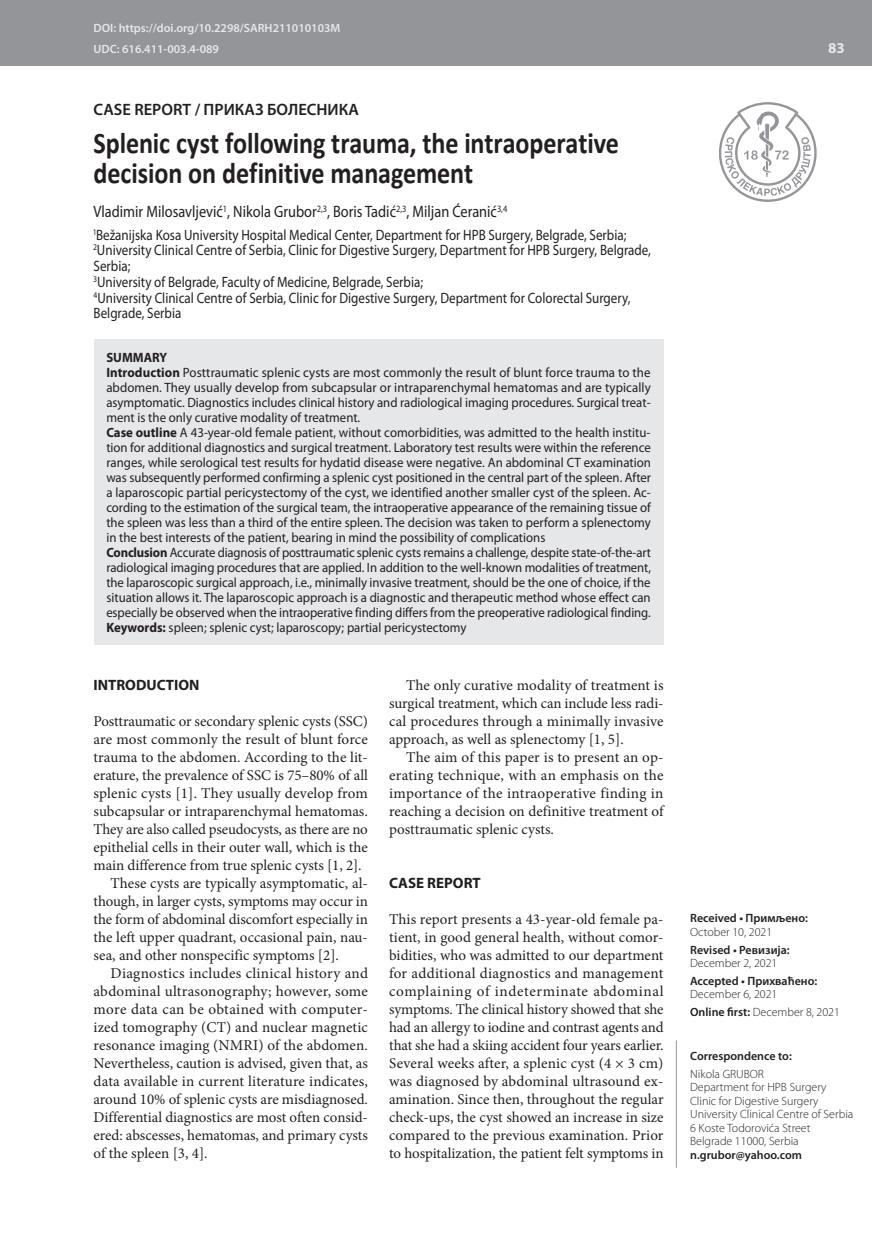
<style>
.page{position:relative;width:872px;height:1234px;background:#fff}
.page>*{position:absolute;margin:0;border:0;box-sizing:border-box;transform-origin:0 0}
.t1{font:700 30px/30px "Calibri";letter-spacing:-.005em;color:#231f20;scale:.87 1}
.t2{font:16.5px "Myriad Pro";color:#231f20;scale:.87 1}
.t3{font:600 16.5px "Myriad Pro";color:#231f20}
.t4{font:15px/18px "Minion Pro";color:#231f20;text-align:justify}
.t5{font:15px/15.8px "Myriad Pro";color:#231f20;scale:.87 1}
.t6{font:15px "Minion Pro";letter-spacing:.02em;color:#231f20}
.t7{font:700 15px "Myriad Pro";color:#231f20}
.t8{font:700 15px "Myriad Pro";color:#e6e7e9}
.t9{font:13.5px/15px "Myriad Pro";color:#231f20;scale:.96 1}
.t10{font:300 12px/13.5px "Myriad Pro";color:#231f20}
.t11{font:600 12px "Myriad Pro";color:#231f20}
.t12{font:600 12px/21.3px "Myriad Pro";color:#e6e7e9}
.s1{font-weight:700}
.s2{font-weight:600}
</style>
<div class="page">
<div style="left:0;top:0;width:872px;height:66px;background:#939598"></div>
<svg style="left:719px;top:102px;width:98px;height:100px"></svg>
<hr style="left:676px;top:1040px;width:1px;height:127px;background:#939598">
<div style="left:94px;top:339px;width:569px;height:305px;background:#e6e7e9"></div>
<p class="t12" style="left:94px;top:17px;width:248px">DOI: https://doi.org/10.2298/SARH211010103M<br>UDC: 616.411-003.4-089</p>
<p class="t3" style="left:94px;top:98px;width:267px">CASE REPORT / ПРИКАЗ БОЛЕСНИКА</p>
<h1 class="t1" style="left:94px;top:128px;width:605px">Splenic cyst following trauma, the intraoperative decision on definitive management</h1>
<p class="t2" style="left:94px;top:202px;width:477px">Vladimir Milosavljević<sup>1</sup>, Nikola Grubor<sup>2,3</sup>, Boris Tadić<sup>2,3</sup>, Miljan Ćeranić<sup>3,4</sup></p>
<p class="t5" style="left:94px;top:226px;width:642px"><sup>1</sup>Bežanijska Kosa University Hospital Medical Center, Department for HPB Surgery, Belgrade, Serbia; <sup>2</sup>University Clinical Centre of Serbia, Clinic for Digestive Surgery, Department for HPB Surgery, Belgrade, Serbia;<br><sup>3</sup>University of Belgrade, Faculty of Medicine, Belgrade, Serbia;<br><sup>4</sup>University Clinical Centre of Serbia, Clinic for Digestive Surgery, Department for Colorectal Surgery, Belgrade, Serbia</p>
<p class="t9" style="left:106px;top:349px;width:569px"><span class="s1">SUMMARY<br>Introduction</span> Posttraumatic splenic cysts are most commonly the result of blunt force trauma to the abdomen. They usually develop from subcapsular or intraparenchymal hematomas and are typically asymptomatic. Diagnostics includes clinical history and radiological imaging procedures. Surgical treat&shy;ment is the only curative modality of treatment.<br><span class="s1">Case outline</span> A 43-year-old female patient, without comorbidities, was admitted to the health institu&shy;tion for additional diagnostics and surgical treatment. Laboratory test results were within the reference ranges, while serological test results for hydatid disease were negative. An abdominal CT examination was subsequently performed confirming a splenic cyst positioned in the central part of the spleen. After a laparoscopic partial pericystectomy of the cyst, we identified another smaller cyst of the spleen. Ac&shy;cording to the estimation of the surgical team, the intraoperative appearance of the remaining tissue of the spleen was less than a third of the entire spleen. The decision was taken to perform a splenectomy in the best interests of the patient, bearing in mind the possibility of complications<br><span class="s1">Conclusion</span> Accurate diagnosis of posttraumatic splenic cysts remains a challenge, despite state-of-the-art radiological imaging procedures that are applied. In addition to the well-known modalities of treatment, the laparoscopic surgical approach, i.e., minimally invasive treatment, should be the one of choice, if the situation allows it. The laparoscopic approach is a diagnostic and therapeutic method whose effect can especially be observed when the intraoperative finding differs from the preoperative radiological finding.<br><span class="s1">Keywords:</span> spleen; splenic cyst; laparoscopy; partial pericystectomy</p>
<p class="t7" style="left:94px;top:675px;width:107px">INTRODUCTION</p>
<p class="t4" style="left:94px;top:712px;width:276px">Posttraumatic or secondary splenic cysts (SSC)</p>
<p class="t4" style="left:94px;top:730px;width:276px">are most commonly the result of blunt force</p>
<p class="t4" style="left:94px;top:748px;width:276px">trauma to the abdomen. According to the lit-</p>
<p class="t4" style="left:94px;top:766px;width:276px">erature, the prevalence of SSC is 75–80% of all</p>
<p class="t4" style="left:94px;top:784px;width:276px">splenic cysts [1]. They usually develop from</p>
<p class="t4" style="left:94px;top:802px;width:276px">subcapsular or intraparenchymal hematomas.</p>
<p class="t4" style="left:94px;top:820px;width:276px">They are also called pseudocysts, as there are no</p>
<p class="t4" style="left:94px;top:838px;width:276px">epithelial cells in their outer wall, which is the</p>
<p class="t4" style="left:94px;top:856px;width:270px">main difference from true splenic cysts [1, 2].</p>
<p class="t4" style="left:111px;top:874px;width:259px">These cysts are typically asymptomatic, al-</p>
<p class="t4" style="left:94px;top:892px;width:276px">though, in larger cysts, symptoms may occur in</p>
<p class="t4" style="left:94px;top:910px;width:276px">the form of abdominal discomfort especially in</p>
<p class="t4" style="left:94px;top:928px;width:276px">the left upper quadrant, occasional pain, nau-</p>
<p class="t4" style="left:94px;top:946px;width:247px">sea, and other nonspecific symptoms [2].</p>
<p class="t6" style="left:111px;top:963px;width:259px">Diagnostics includes clinical history and</p>
<p class="t4" style="left:94px;top:982px;width:276px">abdominal ultrasonography; however, some</p>
<p class="t6" style="left:94px;top:999px;width:276px">more data can be obtained with computer-</p>
<p class="t4" style="left:94px;top:1018px;width:276px">ized tomography (CT) and nuclear magnetic</p>
<p class="t4" style="left:94px;top:1036px;width:276px">resonance imaging (NMRI) of the abdomen.</p>
<p class="t4" style="left:94px;top:1054px;width:276px">Nevertheless, caution is advised, given that, as</p>
<p class="t4" style="left:94px;top:1072px;width:276px">data available in current literature indicates,</p>
<p class="t4" style="left:94px;top:1090px;width:276px">around 10% of splenic cysts are misdiagnosed.</p>
<p class="t4" style="left:94px;top:1108px;width:276px">Differential diagnostics are most often consid-</p>
<p class="t4" style="left:94px;top:1126px;width:276px">ered: abscesses, hematomas, and primary cysts</p>
<p class="t4" style="left:94px;top:1144px;width:116px">of the spleen [3, 4].</p>
<p class="t4" style="left:389px;top:676px;width:276px;text-indent:17px">The only curative modality of treatment is surgical treatment, which can include less radi&shy;cal procedures through a minimally invasive approach, as well as splenectomy [1, 5].</p>
<p class="t4" style="left:389px;top:748px;width:276px;text-indent:17px">The aim of this paper is to present an op&shy;erating technique, with an emphasis on the importance of the intraoperative finding in reaching a decision on definitive treatment of posttraumatic splenic cysts.</p>
<p class="t7" style="left:389px;top:873px;width:93px">CASE REPORT</p>
<p class="t4" style="left:389px;top:910px;width:276px">This report presents a 43-year-old female pa&shy;tient, in good general health, without comor&shy;bidities, who was admitted to our department for additional diagnostics and management complaining of indeterminate abdominal symptoms. The clinical history showed that she had an allergy to iodine and contrast agents and that she had a skiing accident four years earlier.<br>Several weeks after, a splenic cyst (4 × 3 cm) was diagnosed by abdominal ultrasound ex&shy;amination. Since then, throughout the regular check-ups, the cyst showed an increase in size compared to the previous examination. Prior to hospitalization, the patient felt symptoms in</p>
<p class="t8" style="left:828px;top:38px;width:18px">83</p>
<p class="t11" style="left:690px;top:910px;width:119px">Received • Примљено:</p>
<p class="t10" style="left:690px;top:924px;width:84px">October 10, 2021</p>
<p class="t11" style="left:690px;top:941px;width:101px">Revised • Ревизија:</p>
<p class="t10" style="left:690px;top:956px;width:89px">December 2, 2021</p>
<p class="t11" style="left:690px;top:972px;width:129px">Accepted • Прихваћено:</p>
<p class="t10" style="left:690px;top:985px;width:151px;line-height:17.7px">December 6, 2021<br><span class="s2">Online first:</span> December 8, 2021</p>
<p class="t11" style="left:690px;top:1047px;width:103px">Correspondence to:</p>
<p class="t10" style="left:690px;top:1066px;width:165px">Nikola GRUBOR<br>Department for HPB Surgery<br>Clinic for Digestive Surgery<br>University Clinical Centre of Serbia<br>6 Koste Todorovića Street<br>Belgrade 11000, Serbia</p>
<p class="t11" style="left:690px;top:1146px;width:113px">n.grubor@yahoo.com</p>
</div>
